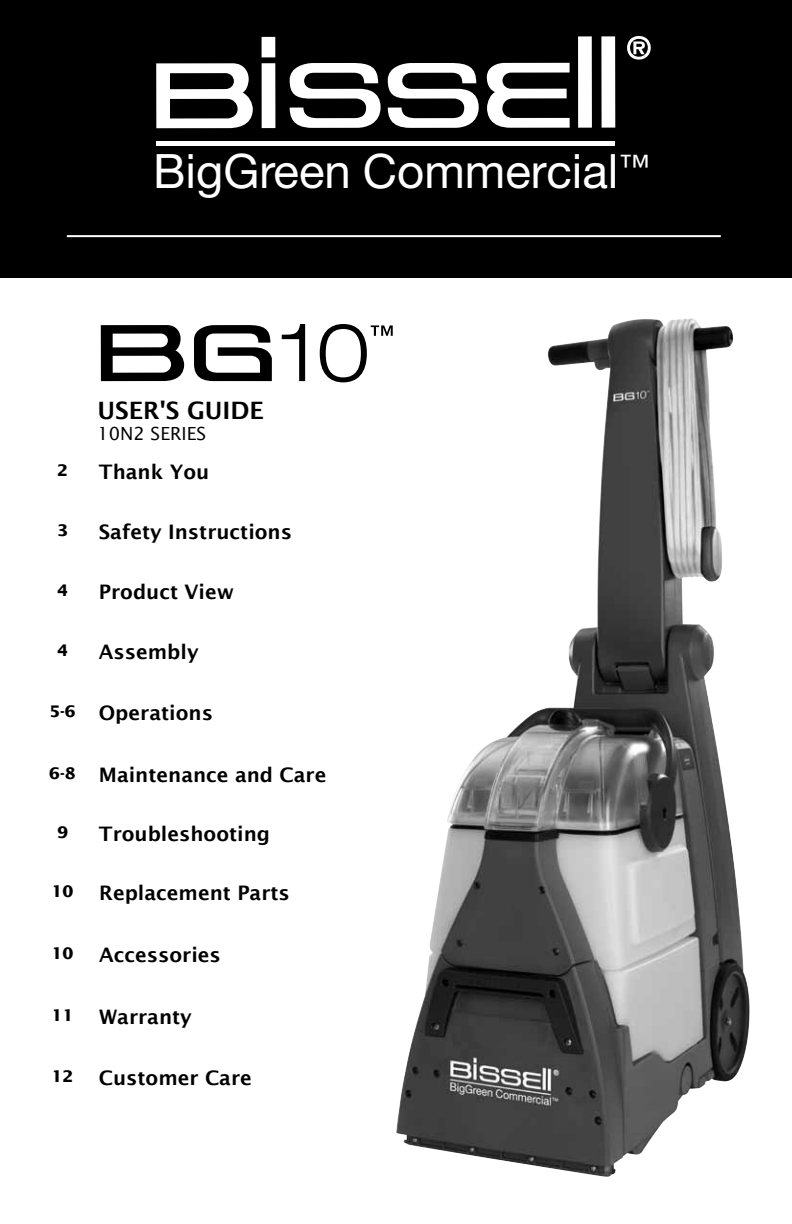
<style>
.page{position:relative;width:792px;height:1224px;background:#fff}
.page>*{position:absolute;margin:0;border:0;box-sizing:border-box;transform-origin:0 0}
.t1{font:47.4px "Helvetica Neue LT Std";color:#fff}
.t2{font:600 24px "Lucida Sans";color:#000}
.t3{font:600 20px "Lucida Sans";color:#000}
.t4{font:18px "Lucida Sans Std";color:#000}
.t5{font:700 16px "Lucida Sans Std";color:#000}
</style>
<div class="page">
<img style="left:396px;top:318px;width:354px;height:859px">
<div style="left:0;top:0;width:792px;height:278px;background:#000"></div>
<hr style="left:67px;top:235px;width:654px;height:2px;background:#fff">
<svg style="left:627px;top:36px;width:24px;height:24px"></svg>
<div style="left:262px;top:63px;width:13px;height:65px;background:#fff"></div>
<div style="left:262px;top:37px;width:13px;height:20px;background:#fff"></div>
<div style="left:578px;top:36px;width:14px;height:92px;background:#fff"></div>
<div style="left:601px;top:36px;width:14px;height:92px;background:#fff"></div>
<svg style="left:156px;top:63px;width:97px;height:65px"></svg>
<svg style="left:487px;top:63px;width:83px;height:65px"></svg>
<svg style="left:388px;top:63px;width:91px;height:65px"></svg>
<svg style="left:290px;top:63px;width:91px;height:65px"></svg>
<div style="left:156px;top:141px;width:459px;height:5px;background:#fff"></div>
<svg style="left:101px;top:325px;width:83px;height:56px"></svg>
<svg style="left:282px;top:324px;width:23px;height:57px"></svg>
<svg style="left:194px;top:325px;width:78px;height:56px"></svg>
<svg style="left:320px;top:324px;width:73px;height:58px"></svg>
<h1 class="t1" style="left:153px;top:143px;width:498px">BigGreen Commercial<sup>™</sup></h1>
<p class="t2" style="left:97px;top:395px;width:168px">USER'S GUIDE</p>
<p class="t4" style="left:97px;top:423px;width:110px">10N2 SERIES</p>
<p class="t5" style="left:57px;top:461px;width:12px">2</p>
<p class="t3" style="left:99px;top:460px;width:112px">Thank You</p>
<p class="t5" style="left:57px;top:521px;width:12px">3</p>
<p class="t3" style="left:99px;top:520px;width:195px">Safety Instructions</p>
<p class="t5" style="left:57px;top:581px;width:12px">4</p>
<p class="t3" style="left:99px;top:579px;width:137px">Product View</p>
<p class="t5" style="left:57px;top:641px;width:12px">4</p>
<p class="t3" style="left:99px;top:639px;width:101px">Assembly</p>
<p class="t5" style="left:49px;top:702px;width:28px">5-6</p>
<p class="t3" style="left:99px;top:701px;width:116px">Operations</p>
<p class="t5" style="left:49px;top:764px;width:28px">6-8</p>
<p class="t3" style="left:99px;top:762px;width:229px">Maintenance and Care</p>
<p class="t5" style="left:57px;top:823px;width:12px">9</p>
<p class="t3" style="left:99px;top:821px;width:173px">Troubleshooting</p>
<p class="t5" style="left:52px;top:882px;width:23px">10</p>
<p class="t3" style="left:99px;top:880px;width:192px">Replacement Parts</p>
<p class="t5" style="left:52px;top:944px;width:23px">10</p>
<p class="t3" style="left:99px;top:943px;width:123px">Accessories</p>
<p class="t5" style="left:52px;top:1006px;width:23px">11</p>
<p class="t3" style="left:99px;top:1004px;width:94px">Warranty</p>
<p class="t5" style="left:52px;top:1067px;width:23px">12</p>
<p class="t3" style="left:99px;top:1065px;width:154px">Customer Care</p>
</div>
